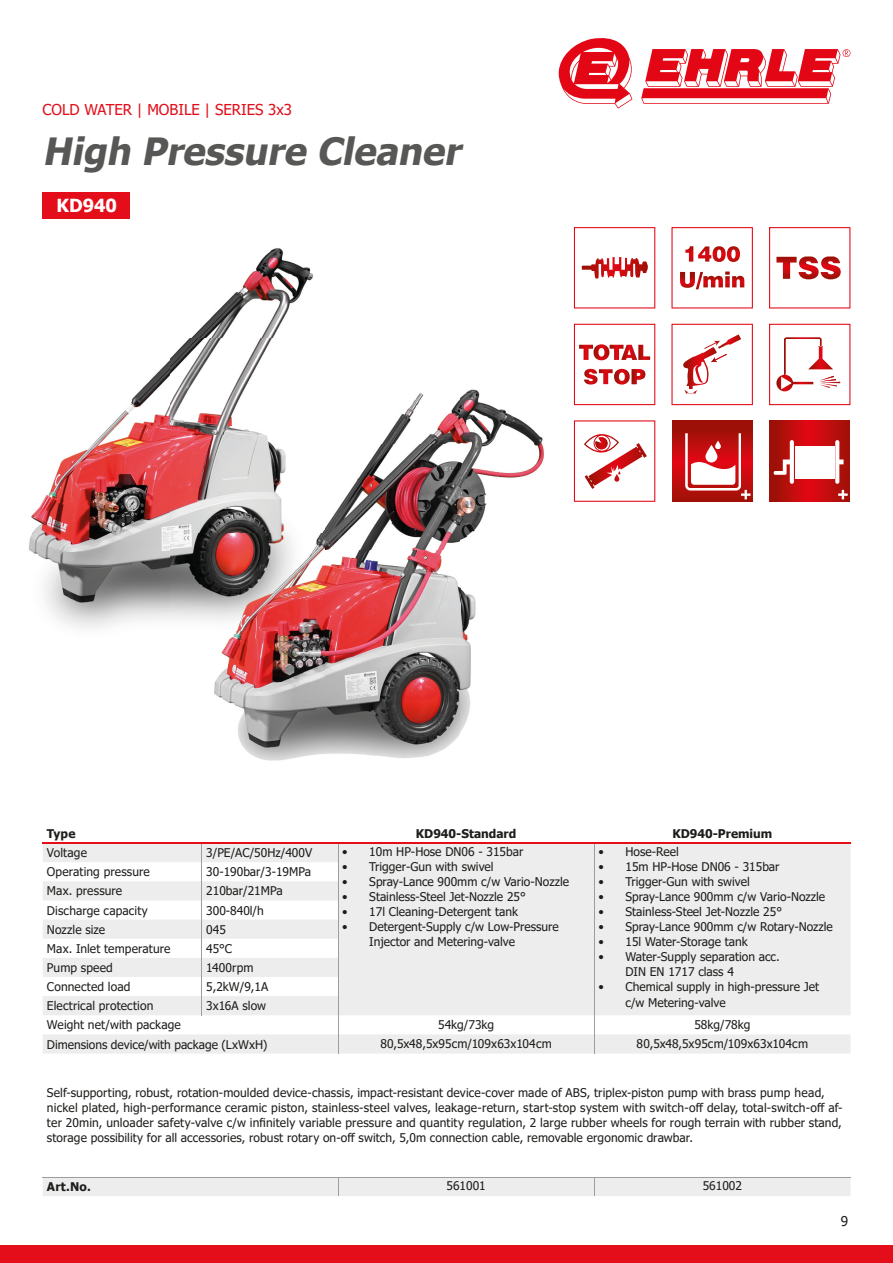
<style>
.page{position:relative;width:893px;height:1263px;background:#fff}
.page>*{position:absolute;margin:0;border:0;box-sizing:border-box;transform-origin:0 0}
.t1{font:italic 700 37.5px "Tahoma";color:#575756}
.t2{font:700 18px "Tahoma";color:#fff}
.t3{font:15px "Tahoma";color:#e30e1a}
.t4{font:13.5px "Tahoma";color:#1d1d1b}
.t5{font:12px/15px "Tahoma";color:#1d1d1b}
.t6{font:700 12px "Tahoma";color:#1d1d1b}
</style>
<div class="page">
<div style="left:0;top:1246px;width:893px;height:17px;background:#e30e1a"></div>
<svg style="left:641px;top:49px;width:209px;height:55px"></svg>
<svg style="left:559px;top:38px;width:74px;height:71px"></svg>
<img style="left:29px;top:192px;width:285px;height:436px">
<img style="left:324px;top:393px;width:136px;height:264px">
<img style="left:460px;top:389px;width:84px;height:343px">
<img style="left:214px;top:681px;width:101px;height:80px">
<img style="left:315px;top:657px;width:145px;height:101px">
<img style="left:170px;top:338px;width:154px;height:343px">
<svg style="left:574px;top:227px;width:81px;height:81px"></svg>
<svg style="left:671px;top:227px;width:82px;height:81px"></svg>
<svg style="left:769px;top:227px;width:81px;height:81px"></svg>
<svg style="left:574px;top:324px;width:81px;height:81px"></svg>
<svg style="left:671px;top:324px;width:82px;height:81px"></svg>
<svg style="left:769px;top:324px;width:81px;height:81px"></svg>
<svg style="left:574px;top:420px;width:81px;height:82px"></svg>
<svg style="left:672px;top:421px;width:80px;height:80px;background:#af0e0a"></svg>
<svg style="left:685px;top:433px;width:65px;height:66px"></svg>
<svg style="left:770px;top:421px;width:80px;height:80px;background:#be1111"></svg>
<hr style="left:806px;top:446px;width:3px;height:33px;background:#fff">
<hr style="left:812px;top:446px;width:3px;height:33px;background:#fff">
<hr style="left:801px;top:446px;width:2px;height:33px;background:#fff">
<hr style="left:803px;top:446px;width:3px;height:33px;background:#fff">
<hr style="left:815px;top:446px;width:2px;height:33px;background:#fff">
<hr style="left:798px;top:446px;width:2px;height:33px;background:#fff">
<hr style="left:809px;top:446px;width:3px;height:33px;background:#fff">
<hr style="left:818px;top:446px;width:2px;height:33px;background:#fff">
<hr style="left:829px;top:446px;width:3px;height:33px;background:#fff">
<hr style="left:832px;top:446px;width:3px;height:33px;background:#fff">
<hr style="left:795px;top:446px;width:3px;height:33px;background:#fff">
<hr style="left:820px;top:446px;width:3px;height:33px;background:#fff">
<hr style="left:823px;top:446px;width:3px;height:33px;background:#fff">
<hr style="left:826px;top:446px;width:3px;height:33px;background:#fff">
<svg style="left:835px;top:440px;width:8px;height:44px"></svg>
<svg style="left:774px;top:440px;width:20px;height:44px"></svg>
<svg style="left:838px;top:490px;width:10px;height:9px"></svg>
<div style="left:43px;top:192px;width:87px;height:27px;background:#e30e1a"></div>
<svg style="left:43px;top:844px;width:807px;height:352px;fill:#ededed"></svg>
<svg style="left:202px;top:844px;width:1px;height:171px"></svg>
<hr style="left:594px;top:842px;width:256px;height:2px;background:#e30e1a">
<hr style="left:43px;top:842px;width:159px;height:2px;background:#e30e1a">
<hr style="left:202px;top:842px;width:136px;height:2px;background:#e30e1a">
<hr style="left:338px;top:842px;width:256px;height:2px;background:#e30e1a">
<svg style="left:338px;top:844px;width:1px;height:209px"></svg>
<svg style="left:594px;top:844px;width:1px;height:209px"></svg>
<hr style="left:43px;top:1177px;width:159px;height:1px;background:#9d9d9d">
<hr style="left:202px;top:1177px;width:136px;height:1px;background:#9d9d9d">
<hr style="left:338px;top:1177px;width:256px;height:1px;background:#9d9d9d">
<svg style="left:338px;top:1178px;width:1px;height:18px"></svg>
<hr style="left:594px;top:1177px;width:256px;height:1px;background:#9d9d9d">
<svg style="left:594px;top:1178px;width:1px;height:18px"></svg>
<p class="t3" style="left:43px;top:100px;width:251px">COLD WATER | MOBILE | SERIES 3x3</p>
<h1 class="t1" style="left:43px;top:125px;width:429px">High Pressure Cleaner</h1>
<h2 class="t2" style="left:57px;top:193px;width:62px">KD940</h2>
<p class="t6" style="left:47px;top:825px;width:30px">Type</p>
<p class="t6" style="left:416px;top:825px;width:102px">KD940-Standard</p>
<p class="t6" style="left:672px;top:825px;width:101px">KD940-Premium</p>
<p class="t5" style="left:47px;top:846px;width:42px">Voltage</p>
<p class="t5" style="left:206px;top:846px;width:107px">3/PE/AC/50Hz/400V</p>
<p class="t5" style="left:342px;top:845px;width:183px">• 10m HP-Hose DN06 - 315bar</p>
<p class="t5" style="left:342px;top:860px;width:153px">• Trigger-Gun with swivel</p>
<p class="t5" style="left:342px;top:875px;width:228px">• Spray-Lance 900mm c/w Vario-Nozzle</p>
<p class="t5" style="left:342px;top:890px;width:185px">• Stainless-Steel Jet-Nozzle 25°</p>
<p class="t5" style="left:342px;top:905px;width:177px">• 17l Cleaning-Detergent tank</p>
<p class="t5" style="left:369px;top:920px;width:191px;text-indent:-27px">• Detergent-Supply c/w Low-Pressure<br>Injector and Metering-valve</p>
<p class="t5" style="left:598px;top:845px;width:82px">• Hose-Reel</p>
<p class="t5" style="left:598px;top:860px;width:183px">• 15m HP-Hose DN06 - 315bar</p>
<p class="t5" style="left:598px;top:875px;width:153px">• Trigger-Gun with swivel</p>
<p class="t5" style="left:598px;top:890px;width:228px">• Spray-Lance 900mm c/w Vario-Nozzle</p>
<p class="t5" style="left:598px;top:905px;width:185px">• Stainless-Steel Jet-Nozzle 25°</p>
<p class="t5" style="left:598px;top:920px;width:236px">• Spray-Lance 900mm c/w Rotary-Nozzle</p>
<p class="t5" style="left:598px;top:935px;width:151px">• 15l Water-Storage tank</p>
<p class="t5" style="left:625px;top:950px;width:156px;text-indent:-27px">• Water-Supply separation acc.<br>DIN EN 1717 class 4</p>
<p class="t5" style="left:625px;top:980px;width:195px;text-indent:-27px">• Chemical supply in high-pressure Jet c/w Metering-valve</p>
<p class="t5" style="left:47px;top:865px;width:104px">Operating pressure</p>
<p class="t5" style="left:206px;top:865px;width:106px">30-190bar/3-19MPa</p>
<p class="t5" style="left:47px;top:884px;width:77px">Max. pressure</p>
<p class="t5" style="left:206px;top:884px;width:78px">210bar/21MPa</p>
<p class="t5" style="left:47px;top:903px;width:102px">Discharge capacity</p>
<p class="t5" style="left:206px;top:903px;width:59px">300-840l/h</p>
<p class="t5" style="left:47px;top:922px;width:60px">Nozzle size</p>
<p class="t5" style="left:206px;top:922px;width:21px">045</p>
<p class="t5" style="left:47px;top:942px;width:125px">Max. Inlet temperature</p>
<p class="t5" style="left:206px;top:942px;width:27px">45°C</p>
<p class="t5" style="left:47px;top:961px;width:67px">Pump speed</p>
<p class="t5" style="left:206px;top:961px;width:49px">1400rpm</p>
<p class="t5" style="left:47px;top:980px;width:85px">Connected load</p>
<p class="t5" style="left:206px;top:980px;width:64px">5,2kW/9,1A</p>
<p class="t5" style="left:47px;top:999px;width:108px">Electrical protection</p>
<p class="t5" style="left:206px;top:999px;width:61px">3x16A slow</p>
<p class="t5" style="left:47px;top:1018px;width:135px">Weight net/with package</p>
<p class="t5" style="left:438px;top:1017px;width:58px">54kg/73kg</p>
<p class="t5" style="left:694px;top:1017px;width:58px">58kg/78kg</p>
<p class="t5" style="left:47px;top:1037px;width:222px">Dimensions device/with package (LxWxH)</p>
<p class="t5" style="left:380px;top:1036px;width:173px">80,5x48,5x95cm/109x63x104cm</p>
<p class="t5" style="left:637px;top:1036px;width:173px">80,5x48,5x95cm/109x63x104cm</p>
<p class="t5" style="left:47px;top:1086px;width:797px">Self-supporting, robust, rotation-moulded device-chassis, impact-resistant device-cover made of ABS, triplex-piston pump with brass pump head, nickel plated, high-performance ceramic piston, stainless-steel valves, leakage-return, start-stop system with switch-off delay, total-switch-off af&shy;ter 20min, unloader safety-valve c/w infinitely variable pressure and quantity regulation, 2 large rubber wheels for rough terrain with rubber stand, storage possibility for all accessories, robust rotary on-off switch, 5,0m connection cable, removable ergonomic drawbar.</p>
<p class="t6" style="left:47px;top:1178px;width:45px">Art.No.</p>
<p class="t5" style="left:446px;top:1179px;width:41px">561001</p>
<p class="t5" style="left:703px;top:1179px;width:41px">561002</p>
<p class="t4" style="left:841px;top:1212px;width:9px">9</p>
</div>
